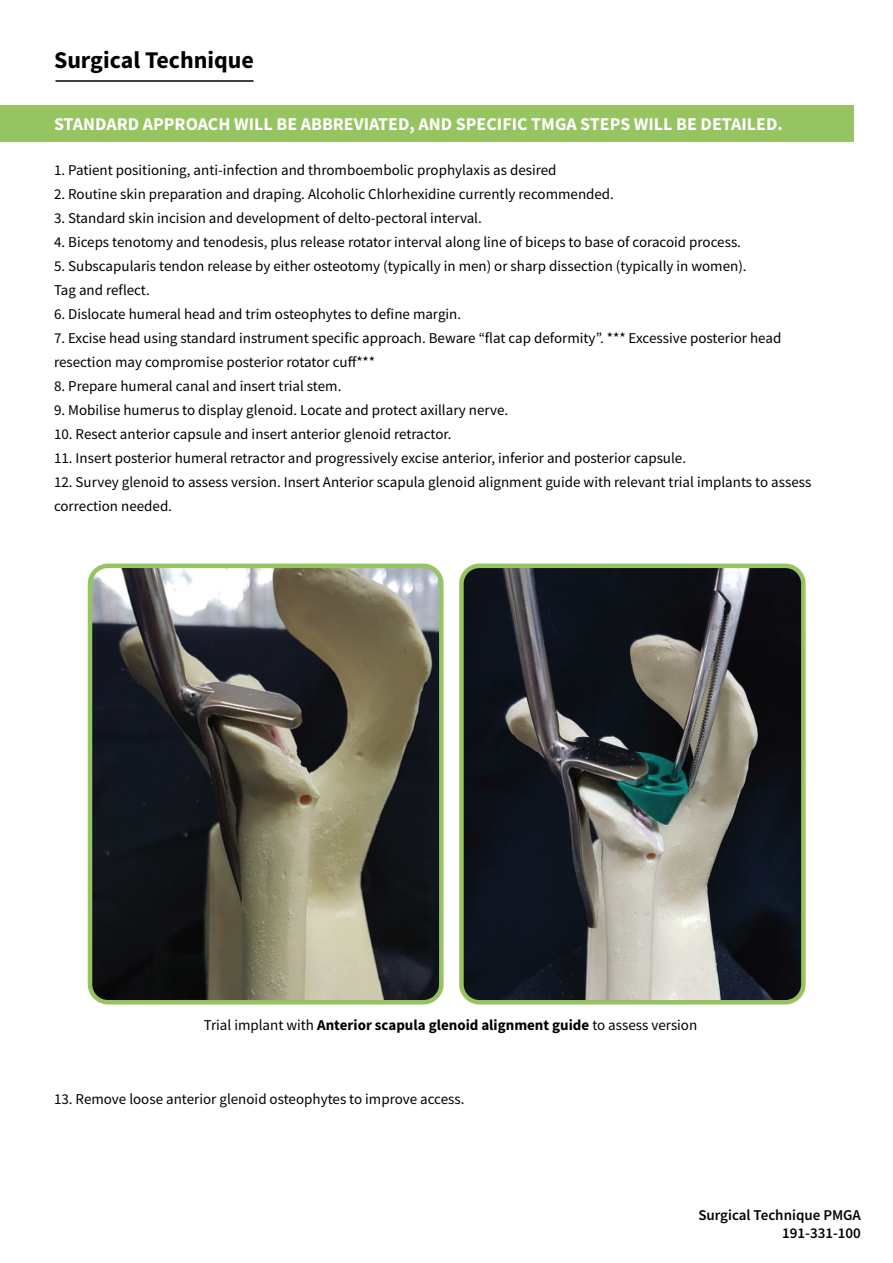
<style>
.page{position:relative;width:893px;height:1263px;background:#fff}
.page>*{position:absolute;margin:0;border:0;box-sizing:border-box;transform-origin:0 0}
.t1{font:700 24px "Source Sans Pro";color:#000}
.t2{font:700 18px "Source Sans Pro";color:#fff}
.t3{font:15px/24px "Source Sans Pro";color:#000}
.t4{font:700 15px "Source Sans Pro";color:#000}
.t5{font:600 15px "Source Sans Pro";color:#000}
.s1{font-weight:400}
</style>
<div class="page">
<img style="left:464px;top:568px;width:337px;height:431px">
<div style="left:459px;top:563px;width:347px;height:441px;border:4px solid #96c460;border-radius:18px"></div>
<hr style="left:56px;top:80px;width:198px;height:2px;background:#000">
<div style="left:0;top:105px;width:853px;height:36px;background:#96c460"></div>
<img style="left:93px;top:568px;width:346px;height:431px">
<div style="left:88px;top:563px;width:356px;height:441px;border:4px solid #96c460;border-radius:18px"></div>
<p class="t1" style="left:54px;top:43px;width:202px">Surgical Technique</p>
<p class="t2" style="left:54px;top:112px;width:730px">STANDARD APPROACH WILL BE ABBREVIATED, AND SPECIFIC TMGA STEPS WILL BE DETAILED.</p>
<p class="t3" style="left:54px;top:158px;width:504px">1. Patient positioning, anti-infection and thromboembolic prophylaxis as desired</p>
<p class="t3" style="left:54px;top:182px;width:561px">2. Routine skin preparation and draping. Alcoholic Chlorhexidine currently recommended.</p>
<p class="t3" style="left:54px;top:206px;width:429px">3. Standard skin incision and development of delto-pectoral interval.</p>
<p class="t3" style="left:54px;top:230px;width:688px">4. Biceps tenotomy and tenodesis, plus release rotator interval along line of biceps to base of coracoid process.</p>
<p class="t3" style="left:54px;top:254px;width:694px">5. Subscapularis tendon release by either osteotomy (typically in men) or sharp dissection (typically in women).<br>Tag and reflect.</p>
<p class="t3" style="left:54px;top:302px;width:409px">6. Dislocate humeral head and trim osteophytes to define margin.</p>
<p class="t3" style="left:54px;top:326px;width:729px">7. Excise head using standard instrument specific approach. Beware “flat cap deformity”. *** Excessive posterior head resection may compromise posterior rotator cuff***</p>
<p class="t3" style="left:54px;top:374px;width:289px">8. Prepare humeral canal and insert trial stem.</p>
<p class="t3" style="left:54px;top:398px;width:456px">9. Mobilise humerus to display glenoid. Locate and protect axillary nerve.</p>
<p class="t3" style="left:54px;top:422px;width:399px">10. Resect anterior capsule and insert anterior glenoid retractor.</p>
<p class="t3" style="left:54px;top:446px;width:634px">11. Insert posterior humeral retractor and progressively excise anterior, inferior and posterior capsule.</p>
<p class="t3" style="left:54px;top:470px;width:759px">12. Survey glenoid to assess version. Insert Anterior scapula glenoid alignment guide with relevant trial implants to assess correction needed.</p>
<p class="t4" style="left:204px;top:1015px;width:495px"><span class="s1">Trial implant with</span> Anterior scapula glenoid alignment guide <span class="s1">to assess version</span></p>
<p class="t3" style="left:54px;top:1086px;width:412px">13. Remove loose anterior glenoid osteophytes to improve access.</p>
<p class="t5" style="left:698px;top:1205px;width:164px">Surgical Technique PMGA</p>
<p class="t5" style="left:782px;top:1223px;width:80px">191-331-100</p>
</div>
